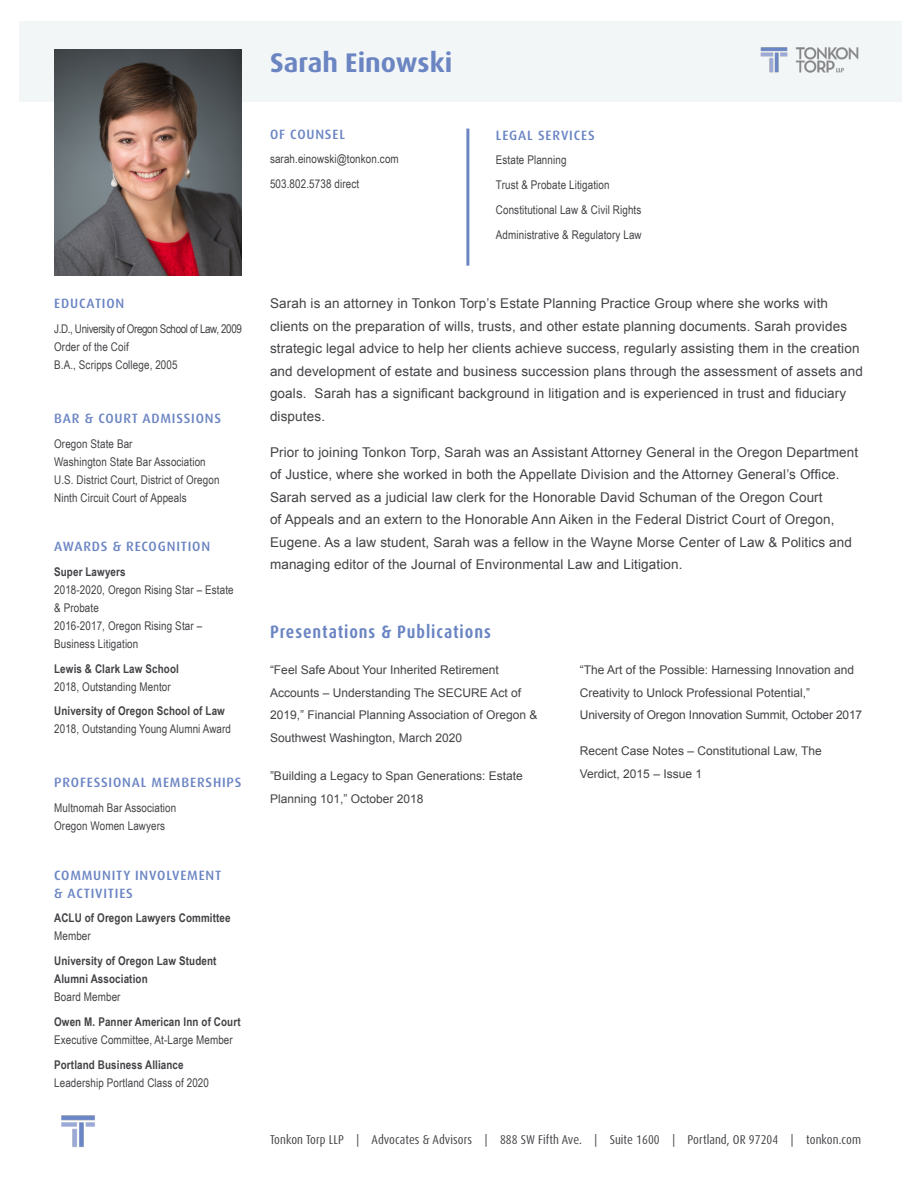
<style>
.page{position:relative;width:918px;height:1188px;background:#fff}
.page>*{position:absolute;margin:0;border:0;box-sizing:border-box;transform-origin:0 0}
.t1{font:700 27px "Dax OT";color:#6b85c3}
.t2{font:700 condensed 18px "Dax OT";letter-spacing:.05em;color:#6b85c3}
.t3{font:13.5px/22.5px "Arial";letter-spacing:.01em;color:#434246}
.t4{font:500 13.5px/18px "Dax OT";letter-spacing:.06em;color:#6b85c3}
.t5{font:condensed 12.75px "Dax OT";letter-spacing:.005em;color:#434246}
.t6{font:12px/18px "Arial Narrow";letter-spacing:.01em;color:#434246}
.t7{font:12px/22.5px "Arial";color:#434246}
.t8{font:700 12px/18px "Arial Narrow";letter-spacing:.01em;color:#434246}
.t9{font:12px/18px "Arial Narrow";letter-spacing:-.03em;color:#434246}
.s1{font-weight:700}
.s2{font-weight:400}
</style>
<div class="page">
<div style="left:19px;top:21px;width:883px;height:81px;background:#f3f6f7"></div>
<img style="left:760px;top:47px;width:99px;height:26px">
<hr style="left:466px;top:129px;width:3px;height:137px;background:#6b85c3">
<img style="left:54px;top:50px;width:188px;height:225px">
<img style="left:61px;top:1115px;width:34px;height:33px">
<p class="t4" style="left:54px;top:295px;width:72px">EDUCATION</p>
<p class="t9" style="left:54px;top:319px;width:189px">J.D., University of Oregon School of Law, 2009<br>Order of the Coif<br>B.A., Scripps College, 2005</p>
<p class="t4" style="left:54px;top:409px;width:168px">BAR &amp; COURT ADMISSIONS</p>
<p class="t6" style="left:54px;top:434px;width:167px">Oregon State Bar<br>Washington State Bar Association<br>U.S. District Court, District of Oregon<br>Ninth Circuit Court of Appeals</p>
<p class="t4" style="left:54px;top:538px;width:157px">AWARDS &amp; RECOGNITION</p>
<p class="t6" style="left:54px;top:562px;width:181px"><span class="s1">Super Lawyers<br></span>2018-2020, Oregon Rising Star – Estate &amp; Probate<br>2016-2017, Oregon Rising Star –<br>Business Litigation</p>
<p class="t6" style="left:54px;top:659px;width:126px"><span class="s1">Lewis &amp; Clark Law School<br></span>2018, Outstanding Mentor</p>
<p class="t6" style="left:54px;top:702px;width:178px"><span class="s1">University of Oregon School of Law<br></span>2018, Outstanding Young Alumni Award</p>
<p class="t4" style="left:54px;top:774px;width:189px">PROFESSIONAL MEMBERSHIPS</p>
<p class="t6" style="left:54px;top:798px;width:124px">Multnomah Bar Association<br>Oregon Women Lawyers</p>
<p class="t4" style="left:54px;top:866px;width:169px">COMMUNITY INVOLVEMENT &amp; ACTIVITIES</p>
<p class="t8" style="left:54px;top:909px;width:178px">ACLU of Oregon Lawyers Committee<br><span class="s2">Member</span></p>
<p class="t8" style="left:54px;top:951px;width:164px">University of Oregon Law Student<br>Alumni Association<br><span class="s2">Board Member</span></p>
<p class="t6" style="left:54px;top:1012px;width:188px"><span class="s1">Owen M. Panner American Inn of Court<br></span>Executive Committee, At-Large Member</p>
<p class="t6" style="left:54px;top:1055px;width:156px"><span class="s1">Portland Business Alliance<br></span>Leadership Portland Class of 2020</p>
<p class="t1" style="left:270px;top:45px;width:184px">Sarah Einowski</p>
<p class="t4" style="left:270px;top:126px;width:77px">OF COUNSEL</p>
<p class="t6" style="left:270px;top:150px;width:130px">sarah.einowski@tonkon.com</p>
<p class="t6" style="left:270px;top:174px;width:91px">503.802.5738 direct</p>
<p class="t4" style="left:496px;top:126px;width:100px">LEGAL SERVICES</p>
<p class="t6" style="left:496px;top:151px;width:72px">Estate Planning</p>
<p class="t6" style="left:496px;top:175px;width:115px">Trust &amp; Probate Litigation</p>
<p class="t6" style="left:496px;top:200px;width:147px">Constitutional Law &amp; Civil Rights</p>
<p class="t6" style="left:496px;top:225px;width:147px">Administrative &amp; Regulatory Law</p>
<p class="t3" style="left:270px;top:292px;width:595px">Sarah is an attorney in Tonkon Torp’s Estate Planning Practice Group where she works with clients on the preparation of wills, trusts, and other estate planning documents. Sarah provides strategic legal advice to help her clients achieve success, regularly assisting them in the creation and development of estate and business succession plans through the assessment of assets and goals. Sarah has a significant background in litigation and is experienced in trust and fiduciary disputes.</p>
<p class="t3" style="left:270px;top:441px;width:590px">Prior to joining Tonkon Torp, Sarah was an Assistant Attorney General in the Oregon Department of Justice, where she worked in both the Appellate Division and the Attorney General’s Office.<br>Sarah served as a judicial law clerk for the Honorable David Schuman of the Oregon Court<br>of Appeals and an extern to the Honorable Ann Aiken in the Federal District Court of Oregon, Eugene. As a law student, Sarah was a fellow in the Wayne Morse Center of Law &amp; Politics and managing editor of the Journal of Environmental Law and Litigation.</p>
<p class="t2" style="left:270px;top:621px;width:222px">Presentations &amp; Publications</p>
<p class="t7" style="left:270px;top:659px;width:269px">“Feel Safe About Your Inherited Retirement Accounts – Understanding The SECURE Act of 2019,” Financial Planning Association of Oregon &amp; Southwest Washington, March 2020</p>
<p class="t7" style="left:270px;top:765px;width:254px">”Building a Legacy to Span Generations: Estate<br>Planning 101,” October 2018</p>
<p class="t7" style="left:580px;top:659px;width:284px">“The Art of the Possible: Harnessing Innovation and<br>Creativity to Unlock Professional Potential,”<br>University of Oregon Innovation Summit, October 2017</p>
<p class="t7" style="left:580px;top:740px;width:243px">Recent Case Notes – Constitutional Law, The<br>Verdict, 2015 – Issue 1</p>
<p class="t5" style="left:270px;top:1132px;width:593px">Tonkon Torp LLP | Advocates &amp; Advisors | 888 SW Fifth Ave. | Suite 1600 | Portland, OR 97204 | tonkon.com</p>
</div>
